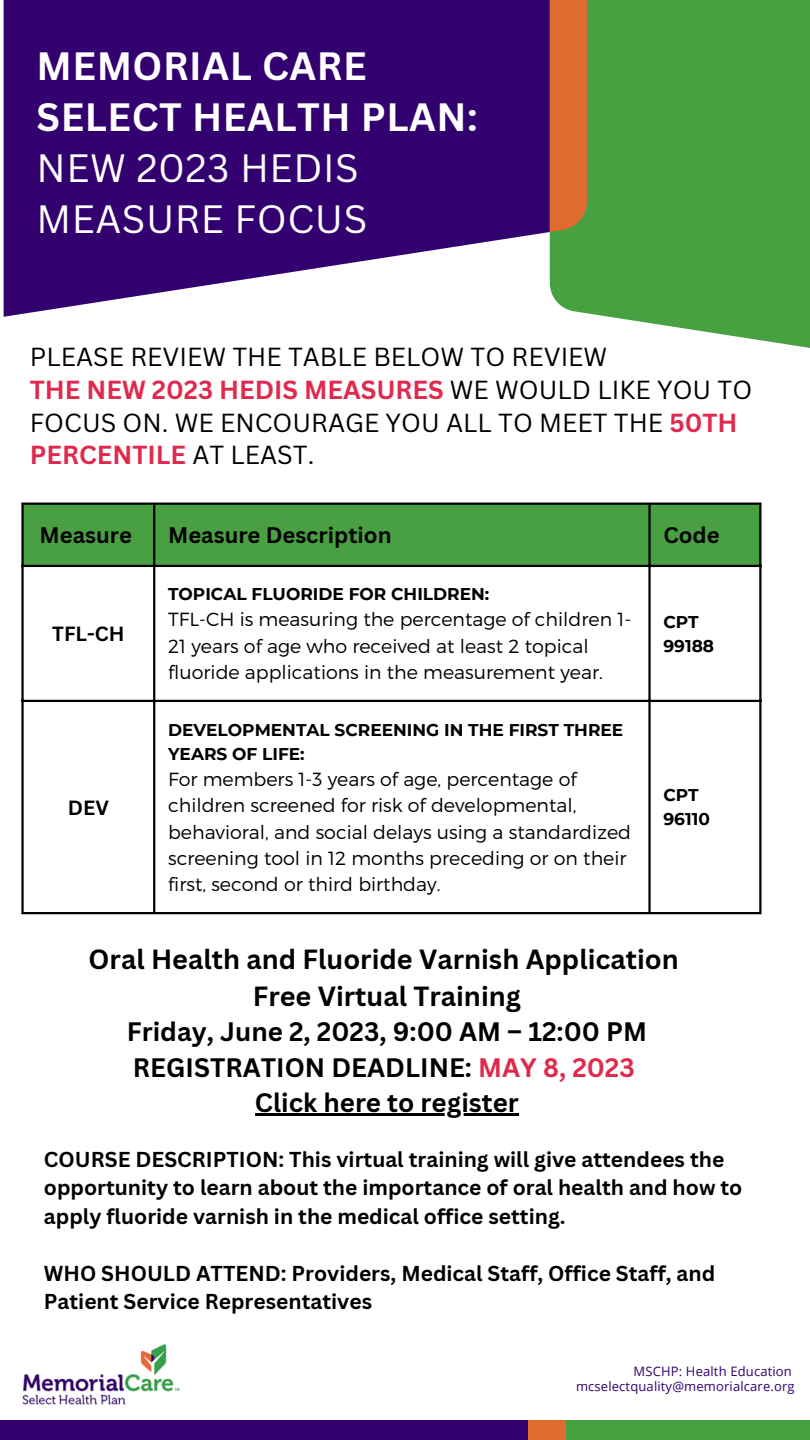
<style>
.page{position:relative;width:810px;height:1440px;background:#fff}
.page>*{position:absolute;margin:0;border:0;box-sizing:border-box;transform-origin:0 0}
.t1{font:700 38.5px/51px "Canva Sans";letter-spacing:.015em;color:#fff}
.t2{font:38.5px/51px "Canva Sans";letter-spacing:.015em;color:#fff}
.t3{font:700 27px/36.8px "Canva Sans";color:#000;text-align:center}
.t4{font:700 26px/35.2px "Canva Sans";color:#000;text-align:center}
.t5{font:25.4px/32.6px "Canva Sans";color:#000}
.t6{font:700 22px "Canva Sans";color:#000}
.t7{font:700 21px/28.5px "Canva Sans";color:#000}
.t8{font:700 20px "Canva Sans";color:#000}
.t9{font:300 19px/26.2px "Montserrat";color:#000}
.t10{font:700 17px/24px "Montserrat";color:#000}
.t11{font:13px/15px "Open Sans";letter-spacing:.01em;color:#33006f;text-align:right}
.s1{font-weight:700;color:#e02a4d}
.s2{color:#e02a4d}
</style>
<div class="page">
<svg style="left:4px;top:0;width:546px;height:317px;background:#4e2283"></svg>
<svg style="left:550px;top:0;width:260px;height:348px;background:#53a74d"></svg>
<div style="left:550px;top:0;width:37px;height:232px;background:#e06b2e"></div>
<div style="left:24px;top:505px;width:735px;height:60px;background:#48a042"></div>
<hr style="left:21px;top:505px;width:3px;height:407px;background:#000">
<hr style="left:153px;top:505px;width:2px;height:407px;background:#000">
<hr style="left:648px;top:505px;width:3px;height:407px;background:#000">
<hr style="left:759px;top:505px;width:3px;height:407px;background:#000">
<hr style="left:21px;top:503px;width:741px;height:2px;background:#000">
<hr style="left:21px;top:565px;width:741px;height:2px;background:#000">
<hr style="left:21px;top:700px;width:741px;height:2px;background:#000">
<hr style="left:21px;top:912px;width:741px;height:2px;background:#000">
<div style="left:0;top:1420px;width:565px;height:20px;background:#330070"></div>
<div style="left:528px;top:1420px;width:282px;height:20px;background:#47a140"></div>
<div style="left:528px;top:1420px;width:37px;height:20px;background:#e06b2e"></div>
<img style="left:22px;top:1344px;width:158px;height:61px">
<hr style="left:255px;top:1113px;width:264px;height:3px;background:#000">
<h1 class="t1" style="left:37px;top:39px;width:443px">MEMORIAL CARE<br>SELECT HEALTH PLAN:</h1>
<h1 class="t2" style="left:37px;top:141px;width:332px">NEW 2023 HEDIS<br>MEASURE FOCUS</h1>
<h3 class="t5" style="left:30px;top:340px;width:724px">PLEASE REVIEW THE TABLE BELOW TO REVIEW<br><span class="s1">THE NEW 2023 HEDIS MEASURES</span> WE WOULD LIKE YOU TO FOCUS ON. WE ENCOURAGE YOU ALL TO MEET THE <span class="s1">50TH PERCENTILE</span> AT LEAST.</h3>
<p class="t6" style="left:40px;top:520px;width:94px">Measure</p>
<p class="t6" style="left:168px;top:520px;width:225px">Measure Description</p>
<p class="t6" style="left:663px;top:520px;width:58px">Code</p>
<p class="t8" style="left:52px;top:619px;width:74px">TFL-CH</p>
<p class="t8" style="left:68px;top:793px;width:43px">DEV</p>
<p class="t10" style="left:168px;top:582px;width:323px">TOPICAL FLUORIDE FOR CHILDREN:</p>
<p class="t9" style="left:168px;top:606px;width:465px">TFL-CH is measuring the percentage of children 1-<br>21 years of age who received at least 2 topical fluoride applications in the measurement year.</p>
<p class="t10" style="left:663px;top:610px;width:52px">CPT<br>99188</p>
<p class="t10" style="left:168px;top:718px;width:457px">DEVELOPMENTAL SCREENING IN THE FIRST THREE<br>YEARS OF LIFE:</p>
<p class="t9" style="left:168px;top:765px;width:465px">For members 1-3 years of age, percentage of children screened for risk of developmental, behavioral, and social delays using a standardized screening tool in 12 months preceding or on their first, second or third birthday.</p>
<p class="t10" style="left:663px;top:783px;width:48px">CPT<br>96110</p>
<h2 class="t3" style="left:89px;top:940px;width:592px">Oral Health and Fluoride Varnish Application<br>Free Virtual Training</h2>
<h3 class="t4" style="left:127px;top:1014px;width:522px">Friday, June 2, 2023, 9:00 AM – 12:00 PM<br>REGISTRATION DEADLINE: <span class="s2">MAY 8, 2023<br></span>Click here to register</h3>
<p class="t7" style="left:44px;top:1144px;width:700px">COURSE DESCRIPTION: This virtual training will give attendees the opportunity to learn about the importance of oral health and how to apply fluoride varnish in the medical office setting.</p>
<p class="t7" style="left:44px;top:1258px;width:673px">WHO SHOULD ATTEND: Providers, Medical Staff, Office Staff, and<br>Patient Service Representatives</p>
<p class="t11" style="left:576px;top:1363px;width:220px">MSCHP: Health Education mcselectquality@memorialcare.org</p>
</div>
